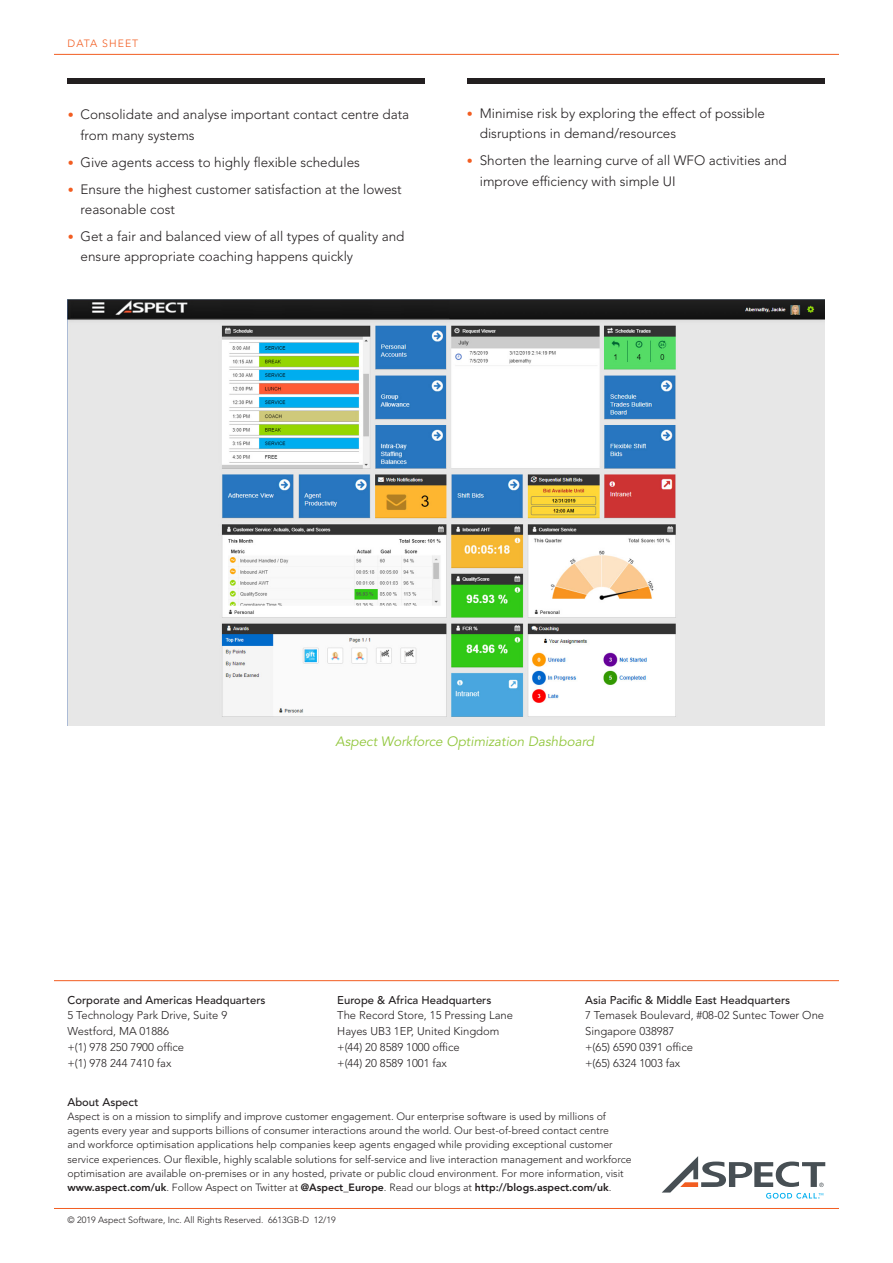
<style>
.page{position:relative;width:893px;height:1263px;background:#fff}
.page>*{position:absolute;margin:0;border:0;box-sizing:border-box;transform-origin:0 0}
.t1{font:300 13.5px/20.2px "Avenir LT Std";color:#231f20}
.t2{font:italic 13.5px "Avenir LT Std";color:#92c73d}
.Address_Style{font:300 11.25px "Avenir LT Std";color:#231f20}
.Address_Name{font:500 11.25px "Avenir LT Std";color:#231f20}
.About_Aspect{font:500 11.25px "Avenir LT Std";color:#231f20}
.Boilerplate_Style{font:300 10.5px/14.2px "Avenir LT Std";color:#231f20}
.Asset_Descriptor{font:300 10.5px "Avenir LT Std";letter-spacing:.1em;color:#f25d21}
.Legal_Text_Style{font:300 9px "Avenir LT Std";color:#231f20}
.s1{font-weight:900;font-size:12px;color:#f25d21}
.s2{font-weight:800}
</style>
<div class="page">
<hr style="left:54px;top:54px;width:785px;height:1px;background:#f25d21">
<div style="left:68px;top:79px;width:357px;height:5px;background:#231f20"></div>
<div style="left:467px;top:79px;width:357px;height:5px;background:#231f20"></div>
<hr style="left:54px;top:1208px;width:785px;height:1px;background:#f25d21">
<hr style="left:54px;top:980px;width:785px;height:1px;background:#f25d21">
<svg style="left:662px;top:1156px;width:163px;height:42px"></svg>
<img style="left:68px;top:299px;width:756px;height:426px">
<p class="Asset_Descriptor" style="left:68px;top:37px;width:72px">DATA SHEET</p>
<p class="t1" style="left:81px;top:105px;width:330px;text-indent:-13px"><span class="s1">•</span> Consolidate and analyse important contact centre data from many systems</p>
<p class="t1" style="left:68px;top:152px;width:294px"><span class="s1">•</span> Give agents access to highly flexible schedules</p>
<p class="t1" style="left:81px;top:179px;width:323px;text-indent:-13px"><span class="s1">•</span> Ensure the highest customer satisfaction at the lowest reasonable cost</p>
<p class="t1" style="left:81px;top:226px;width:325px;text-indent:-13px"><span class="s1">•</span> Get a fair and balanced view of all types of quality and ensure appropriate coaching happens quickly</p>
<p class="t1" style="left:480px;top:103px;width:287px;text-indent:-13px"><span class="s1">•</span> Minimise risk by exploring the effect of possible disruptions in demand/resources</p>
<p class="t1" style="left:480px;top:151px;width:309px;text-indent:-13px"><span class="s1">•</span> Shorten the learning curve of all WFO activities and improve efficiency with simple UI</p>
<p class="t2" style="left:335px;top:734px;width:260px">Aspect Workforce Optimization Dashboard</p>
<p class="Address_Name" style="left:337px;top:993px;width:156px">Europe &amp; Africa Headquarters</p>
<p class="Address_Style" style="left:337px;top:1009px;width:177px">The Record Store, 15 Pressing Lane</p>
<p class="Address_Style" style="left:337px;top:1025px;width:164px">Hayes UB3 1EP, United Kingdom</p>
<p class="Address_Style" style="left:337px;top:1040px;width:124px">+(44) 20 8589 1000 office</p>
<p class="Address_Style" style="left:337px;top:1056px;width:111px">+(44) 20 8589 1001 fax</p>
<p class="Address_Name" style="left:585px;top:993px;width:206px">Asia Pacific &amp; Middle East Headquarters</p>
<p class="Address_Style" style="left:585px;top:1009px;width:240px">7 Temasek Boulevard, #08-02 Suntec Tower One</p>
<p class="Address_Style" style="left:585px;top:1025px;width:91px">Singapore 038987</p>
<p class="Address_Style" style="left:585px;top:1040px;width:109px">+(65) 6590 0391 office</p>
<p class="Address_Style" style="left:585px;top:1056px;width:97px">+(65) 6324 1003 fax</p>
<p class="Address_Name" style="left:68px;top:993px;width:199px">Corporate and Americas Headquarters</p>
<p class="Address_Style" style="left:68px;top:1009px;width:161px">5 Technology Park Drive, Suite 9</p>
<p class="Address_Style" style="left:68px;top:1025px;width:103px">Westford, MA 01886</p>
<p class="Address_Style" style="left:68px;top:1040px;width:118px">+(1) 978 250 7900 office</p>
<p class="Address_Style" style="left:68px;top:1056px;width:105px">+(1) 978 244 7410 fax</p>
<p class="About_Aspect" style="left:68px;top:1095px;width:72px">About Aspect</p>
<p class="Boilerplate_Style" style="left:68px;top:1109px;width:566px">Aspect is on a mission to simplify and improve customer engagement. Our enterprise software is used by millions of agents every year and supports billions of consumer interactions around the world. Our best-of-breed contact centre<br>and workforce optimisation applications help companies keep agents engaged while providing exceptional customer service experiences. Our flexible, highly scalable solutions for self-service and live interaction management and workforce optimisation are available on-premises or in any hosted, private or public cloud environment. For more information, visit <span class="s2">www.aspect.com/uk</span>. Follow Aspect on Twitter at <span class="s2">@Aspect_Europe</span>. Read our blogs at <span class="s2">http://blogs.aspect.com/uk</span>.</p>
<p class="Legal_Text_Style" style="left:68px;top:1215px;width:270px">© 2019 Aspect Software, Inc. All Rights Reserved. 6613GB-D 12/19</p>
</div>
